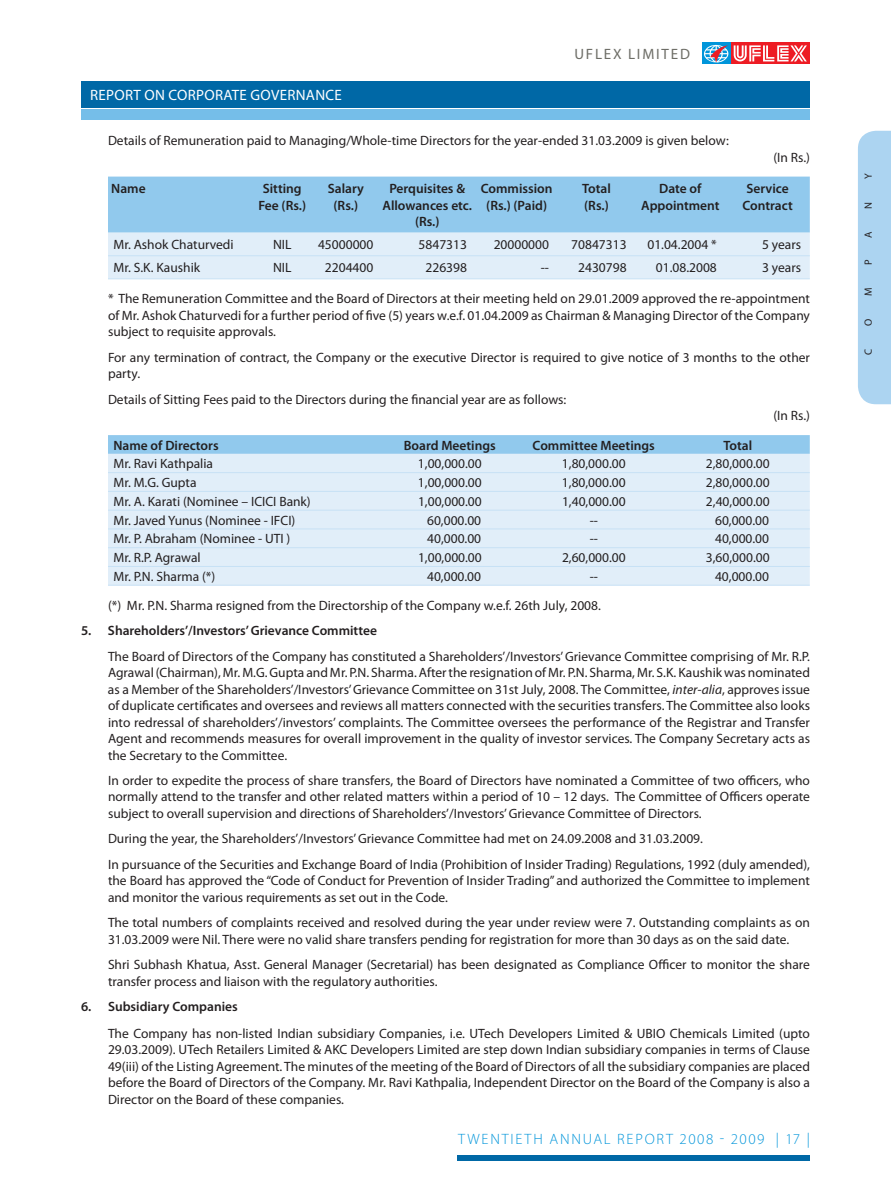
<style>
.page{position:relative;width:891px;height:1188px;background:#fff}
.page>*{position:absolute;margin:0;border:0;box-sizing:border-box;transform-origin:0 0}
.t1{font:300 15px "Myriad Pro";letter-spacing:.12em;color:#0095da}
.t2{font:15px "Myriad Pro";letter-spacing:.02em;color:#fff}
.t3{font:15px "Myriad Pro";letter-spacing:.12em;color:#6d6d66}
.t4{font:13.5px/16.5px "Myriad Pro";color:#231f20}
.t5{font:600 13.5px/16.5px "Myriad Pro";color:#231f20;text-align:center}
.t6{font:10.5px "Myriad Pro";color:#231f20}
.s1{font-style:italic}
</style>
<div class="page">
<div style="left:702px;top:43px;width:108px;height:21px;background:#ed1c24"></div>
<svg style="left:702px;top:42px;width:105px;height:22px"></svg>
<div style="left:458px;top:1156px;width:352px;height:5px;background:#0068a6"></div>
<div style="left:81px;top:110px;width:729px;height:10px;background:#75bee9"></div>
<div style="left:81px;top:81px;width:729px;height:27px;background:#0068a6"></div>
<div style="left:858px;top:131px;width:33px;height:273px;background:#acd4f1"></div>
<svg style="left:108px;top:177px;width:702px;height:101px;background:#b4d9f2"></svg>
<hr style="left:108px;top:255px;width:702px;height:1px;background:#c7e1f5">
<hr style="left:108px;top:278px;width:702px;height:1px;background:#c7e1f5">
<svg style="left:108px;top:435px;width:702px;height:19px;background:#92c9ed"></svg>
<div style="left:108px;top:454px;width:702px;height:131px;background:#e1eef9"></div>
<hr style="left:108px;top:472px;width:702px;height:1px;background:#c7e1f5">
<hr style="left:108px;top:491px;width:702px;height:1px;background:#c7e1f5">
<hr style="left:108px;top:510px;width:702px;height:1px;background:#c7e1f5">
<hr style="left:108px;top:529px;width:702px;height:1px;background:#c7e1f5">
<hr style="left:108px;top:547px;width:702px;height:1px;background:#c7e1f5">
<hr style="left:108px;top:566px;width:702px;height:1px;background:#c7e1f5">
<hr style="left:108px;top:585px;width:702px;height:1px;background:#c7e1f5">
<p class="t2" style="left:90px;top:89px;width:253px">REPORT ON CORPORATE GOVERNANCE</p>
<p class="t3" style="left:574px;top:48px;width:117px">UFLEX LIMITED</p>
<p class="t4" style="left:108px;top:133px;width:622px">Details of Remuneration paid to Managing/Whole-time Directors for the year-ended 31.03.2009 is given below:</p>
<p class="t4" style="left:773px;top:150px;width:38px">(In Rs.)</p>
<p class="t5" style="left:111px;top:181px;width:36px">Name</p>
<p class="t5" style="left:258px;top:181px;width:49px">Sitting<br>Fee (Rs.)</p>
<p class="t5" style="left:328px;top:181px;width:38px">Salary (Rs.)</p>
<p class="t5" style="left:382px;top:181px;width:91px">Perquisites &amp;<br>Allowances etc. (Rs.)</p>
<p class="t5" style="left:481px;top:181px;width:73px">Commission (Rs.) (Paid)</p>
<p class="t5" style="left:582px;top:181px;width:30px;text-align:left">Total (Rs.)</p>
<p class="t5" style="left:641px;top:181px;width:80px">Date of<br>Appointment</p>
<p class="t5" style="left:743px;top:181px;width:52px;text-align:left">Service<br>Contract</p>
<p class="t4" style="left:113px;top:237px;width:122px">Mr. Ashok Chaturvedi</p>
<p class="t4" style="left:273px;top:237px;width:20px">NIL</p>
<p class="t4" style="left:318px;top:237px;width:57px">45000000</p>
<p class="t4" style="left:419px;top:237px;width:50px">5847313</p>
<p class="t4" style="left:494px;top:237px;width:57px">20000000</p>
<p class="t4" style="left:571px;top:237px;width:57px">70847313</p>
<p class="t4" style="left:647px;top:237px;width:71px">01.04.2004 *</p>
<p class="t4" style="left:762px;top:237px;width:41px">5 years</p>
<p class="t4" style="left:113px;top:260px;width:88px">Mr. S.K. Kaushik</p>
<p class="t4" style="left:273px;top:260px;width:20px">NIL</p>
<p class="t4" style="left:325px;top:260px;width:50px">2204400</p>
<p class="t4" style="left:426px;top:260px;width:43px">226398</p>
<p class="t4" style="left:541px;top:260px;width:10px">--</p>
<p class="t4" style="left:578px;top:260px;width:50px">2430798</p>
<p class="t4" style="left:656px;top:260px;width:62px">01.08.2008</p>
<p class="t4" style="left:762px;top:260px;width:41px">3 years</p>
<p class="t4" style="left:108px;top:291px;width:704px;text-align:justify">* The Remuneration Committee and the Board of Directors at their meeting held on 29.01.2009 approved the re-appointment of Mr. Ashok Chaturvedi for a further period of five (5) years w.e.f. 01.04.2009 as Chairman &amp; Managing Director of the Company subject to requisite approvals.</p>
<p class="t4" style="left:108px;top:350px;width:704px">For any termination of contract, the Company or the executive Director is required to give notice of 3 months to the other party.</p>
<p class="t4" style="left:108px;top:392px;width:460px">Details of Sitting Fees paid to the Directors during the financial year are as follows:</p>
<p class="t4" style="left:773px;top:408px;width:38px">(In Rs.)</p>
<p class="t5" style="left:113px;top:438px;width:107px">Name of Directors</p>
<p class="t5" style="left:404px;top:438px;width:94px">Board Meetings</p>
<p class="t5" style="left:533px;top:438px;width:124px">Committee Meetings</p>
<p class="t5" style="left:723px;top:438px;width:30px">Total</p>
<p class="t4" style="left:113px;top:456px;width:101px">Mr. Ravi Kathpalia</p>
<p class="t4" style="left:418px;top:456px;width:65px">1,00,000.00</p>
<p class="t4" style="left:562px;top:456px;width:65px">1,80,000.00</p>
<p class="t4" style="left:706px;top:456px;width:65px">2,80,000.00</p>
<p class="t4" style="left:113px;top:475px;width:85px">Mr. M.G. Gupta</p>
<p class="t4" style="left:418px;top:475px;width:65px">1,00,000.00</p>
<p class="t4" style="left:562px;top:475px;width:65px">1,80,000.00</p>
<p class="t4" style="left:706px;top:475px;width:65px">2,80,000.00</p>
<p class="t4" style="left:113px;top:494px;width:199px">Mr. A. Karati (Nominee – ICICI Bank)</p>
<p class="t4" style="left:418px;top:494px;width:65px">1,00,000.00</p>
<p class="t4" style="left:562px;top:494px;width:65px">1,40,000.00</p>
<p class="t4" style="left:706px;top:494px;width:65px">2,40,000.00</p>
<p class="t4" style="left:113px;top:513px;width:184px">Mr. Javed Yunus (Nominee - IFCI)</p>
<p class="t4" style="left:427px;top:513px;width:56px">60,000.00</p>
<p class="t4" style="left:590px;top:513px;width:10px">--</p>
<p class="t4" style="left:715px;top:513px;width:56px">60,000.00</p>
<p class="t4" style="left:113px;top:531px;width:179px">Mr. P. Abraham (Nominee - UTI )</p>
<p class="t4" style="left:427px;top:531px;width:56px">40,000.00</p>
<p class="t4" style="left:590px;top:531px;width:10px">--</p>
<p class="t4" style="left:715px;top:531px;width:56px">40,000.00</p>
<p class="t4" style="left:113px;top:550px;width:89px">Mr. R.P. Agrawal</p>
<p class="t4" style="left:418px;top:550px;width:65px">1,00,000.00</p>
<p class="t4" style="left:562px;top:550px;width:65px">2,60,000.00</p>
<p class="t4" style="left:706px;top:550px;width:65px">3,60,000.00</p>
<p class="t4" style="left:113px;top:569px;width:103px">Mr. P.N. Sharma (*)</p>
<p class="t4" style="left:427px;top:569px;width:56px">40,000.00</p>
<p class="t4" style="left:590px;top:569px;width:10px">--</p>
<p class="t4" style="left:715px;top:569px;width:56px">40,000.00</p>
<p class="t4" style="left:108px;top:598px;width:494px">(*) Mr. P.N. Sharma resigned from the Directorship of the Company w.e.f. 26th July, 2008.</p>
<p class="t5" style="left:81px;top:623px;width:297px">5. Shareholders’/Investors’ Grievance Committee</p>
<p class="t4" style="left:108px;top:649px;width:704px;text-align:justify">The Board of Directors of the Company has constituted a Shareholders’/Investors’ Grievance Committee comprising of Mr. R.P.<br>Agrawal (Chairman), Mr. M.G. Gupta and Mr. P.N. Sharma. After the resignation of Mr. P.N. Sharma, Mr. S.K. Kaushik was nominated as a Member of the Shareholders’/Investors’ Grievance Committee on 31st July, 2008. The Committee, <span class="s1">inter-alia</span>, approves issue of duplicate certificates and oversees and reviews all matters connected with the securities transfers. The Committee also looks into redressal of shareholders’/investors’ complaints. The Committee oversees the performance of the Registrar and Transfer Agent and recommends measures for overall improvement in the quality of investor services. The Company Secretary acts as the Secretary to the Committee.</p>
<p class="t4" style="left:108px;top:773px;width:704px;text-align:justify">In order to expedite the process of share transfers, the Board of Directors have nominated a Committee of two officers, who normally attend to the transfer and other related matters within a period of 10 – 12 days. The Committee of Officers operate subject to overall supervision and directions of Shareholders’/Investors’ Grievance Committee of Directors.</p>
<p class="t4" style="left:108px;top:827px;width:704px;line-height:25.5px">During the year, the Shareholders’/Investors’ Grievance Committee had met on 24.09.2008 and 31.03.2009.<br>In pursuance of the Securities and Exchange Board of India (Prohibition of Insider Trading) Regulations, 1992 (duly amended),</p>
<p class="t4" style="left:108px;top:874px;width:703px">the Board has approved the “Code of Conduct for Prevention of Insider Trading” and authorized the Committee to implement and monitor the various requirements as set out in the Code.</p>
<p class="t4" style="left:108px;top:915px;width:704px">The total numbers of complaints received and resolved during the year under review were 7. Outstanding complaints as on<br>31.03.2009 were Nil. There were no valid share transfers pending for registration for more than 30 days as on the said date.</p>
<p class="t4" style="left:108px;top:957px;width:704px">Shri Subhash Khatua, Asst. General Manager (Secretarial) has been designated as Compliance Officer to monitor the share transfer process and liaison with the regulatory authorities.</p>
<p class="t5" style="left:81px;top:999px;width:158px">6. Subsidiary Companies</p>
<p class="t4" style="left:108px;top:1026px;width:703px;text-align:justify">The Company has non-listed Indian subsidiary Companies, i.e. UTech Developers Limited &amp; UBIO Chemicals Limited (upto 29.03.2009). UTech Retailers Limited &amp; AKC Developers Limited are step down Indian subsidiary companies in terms of Clause 49(iii) of the Listing Agreement. The minutes of the meeting of the Board of Directors of all the subsidiary companies are placed before the Board of Directors of the Company. Mr. Ravi Kathpalia, Independent Director on the Board of the Company is also a Director on the Board of these companies.</p>
<p class="t1" style="left:458px;top:1133px;width:308px">TWENTIETH ANNUAL REPORT 2008 - 2009</p>
<p class="t1" style="left:776px;top:1133px;width:36px">| 17 |</p>
<p class="t6" style="left:864px;top:179px;width:7px;rotate:-90deg">Y</p>
<p class="t6" style="left:864px;top:209px;width:8px;rotate:-90deg">N</p>
<p class="t6" style="left:864px;top:238px;width:8px;rotate:-90deg">A</p>
<p class="t6" style="left:864px;top:265px;width:7px;rotate:-90deg">P</p>
<p class="t6" style="left:864px;top:296px;width:10px;rotate:-90deg">M</p>
<p class="t6" style="left:864px;top:326px;width:9px;rotate:-90deg">O</p>
<p class="t6" style="left:864px;top:355px;width:8px;rotate:-90deg">C</p>
</div>
